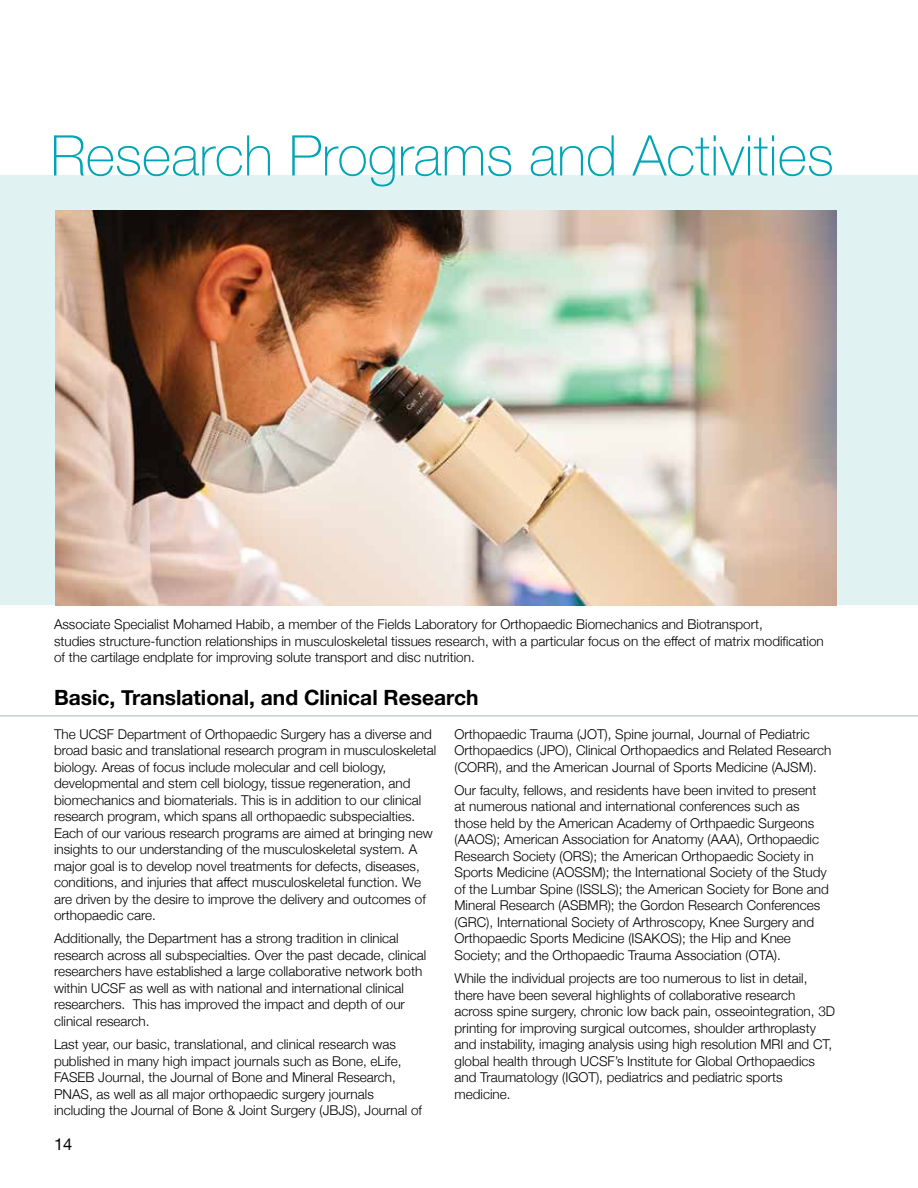
<style>
.page{position:relative;width:918px;height:1188px;background:#fff}
.page>*{position:absolute;margin:0;border:0;box-sizing:border-box;transform-origin:0 0}
.t1{font:100 56.1px "Helvetica Neue";color:#00a5b5}
.t2{font:700 21px "Helvetica Neue";color:#000}
.t3{font:16.5px "Helvetica Neue";color:#000}
.t4{font:300 13.5px/16.5px "Helvetica Neue";color:#000}
</style>
<div class="page">
<div style="left:0;top:176px;width:918px;height:429px;background:#e1f2f3"></div>
<img style="left:55px;top:210px;width:782px;height:395px">
<hr style="left:0;top:715px;width:918px;height:2px;background:#c7cfd1">
<h1 class="t1" style="left:50px;top:113px;width:785px">Research Programs and Activities</h1>
<p class="t4" style="left:54px;top:615px;width:771px">Associate Specialist Mohamed Habib, a member of the Fields Laboratory for Orthopaedic Biomechanics and Biotransport,<br>studies structure-function relationships in musculoskeletal tissues research, with a particular focus on the effect of matrix modification of the cartilage endplate for improving solute transport and disc nutrition.</p>
<h2 class="t2" style="left:54px;top:681px;width:426px">Basic, Translational, and Clinical Research</h2>
<p class="t4" style="left:54px;top:725px;width:384px">The UCSF Department of Orthopaedic Surgery has a diverse and broad basic and translational research program in musculoskeletal biology. Areas of focus include molecular and cell biology, developmental and stem cell biology, tissue regeneration, and biomechanics and biomaterials. This is in addition to our clinical research program, which spans all orthopaedic subspecialties.<br>Each of our various research programs are aimed at bringing new insights to our understanding of the musculoskeletal system. A major goal is to develop novel treatments for defects, diseases, conditions, and injuries that affect musculoskeletal function. We are driven by the desire to improve the delivery and outcomes of orthopaedic care.</p>
<p class="t4" style="left:54px;top:929px;width:374px">Additionally, the Department has a strong tradition in clinical research across all subspecialties. Over the past decade, clinical researchers have established a large collaborative network both within UCSF as well as with national and international clinical researchers. This has improved the impact and depth of our clinical research.</p>
<p class="t4" style="left:54px;top:1035px;width:370px">Last year, our basic, translational, and clinical research was published in many high impact journals such as Bone, eLife, FASEB Journal, the Journal of Bone and Mineral Research, PNAS, as well as all major orthopaedic surgery journals including the Journal of Bone &amp; Joint Surgery (JBJS), Journal of</p>
<p class="t3" style="left:54px;top:1132px;width:20px">14</p>
<p class="t4" style="left:455px;top:725px;width:378px">Orthopaedic Trauma (JOT), Spine journal, Journal of Pediatric<br>Orthopaedics (JPO), Clinical Orthopaedics and Related Research (CORR), and the American Journal of Sports Medicine (AJSM).</p>
<p class="t4" style="left:455px;top:781px;width:376px">Our faculty, fellows, and residents have been invited to present at numerous national and international conferences such as those held by the American Academy of Orthpaedic Surgeons (AAOS); American Association for Anatomy (AAA), Orthopaedic Research Society (ORS); the American Orthopaedic Society in Sports Medicine (AOSSM); the International Society of the Study of the Lumbar Spine (ISSLS); the American Society for Bone and Mineral Research (ASBMR); the Gordon Research Conferences (GRC), International Society of Arthroscopy, Knee Surgery and Orthopaedic Sports Medicine (ISAKOS); the Hip and Knee Society; and the Orthopaedic Trauma Association (OTA).</p>
<p class="t4" style="left:455px;top:969px;width:382px">While the individual projects are too numerous to list in detail, there have been several highlights of collaborative research across spine surgery, chronic low back pain, osseointegration, 3D printing for improving surgical outcomes, shoulder arthroplasty and instability, imaging analysis using high resolution MRI and CT, global health through UCSF’s Institute for Global Orthopaedics and Traumatology (IGOT), pediatrics and pediatric sports medicine.</p>
</div>
